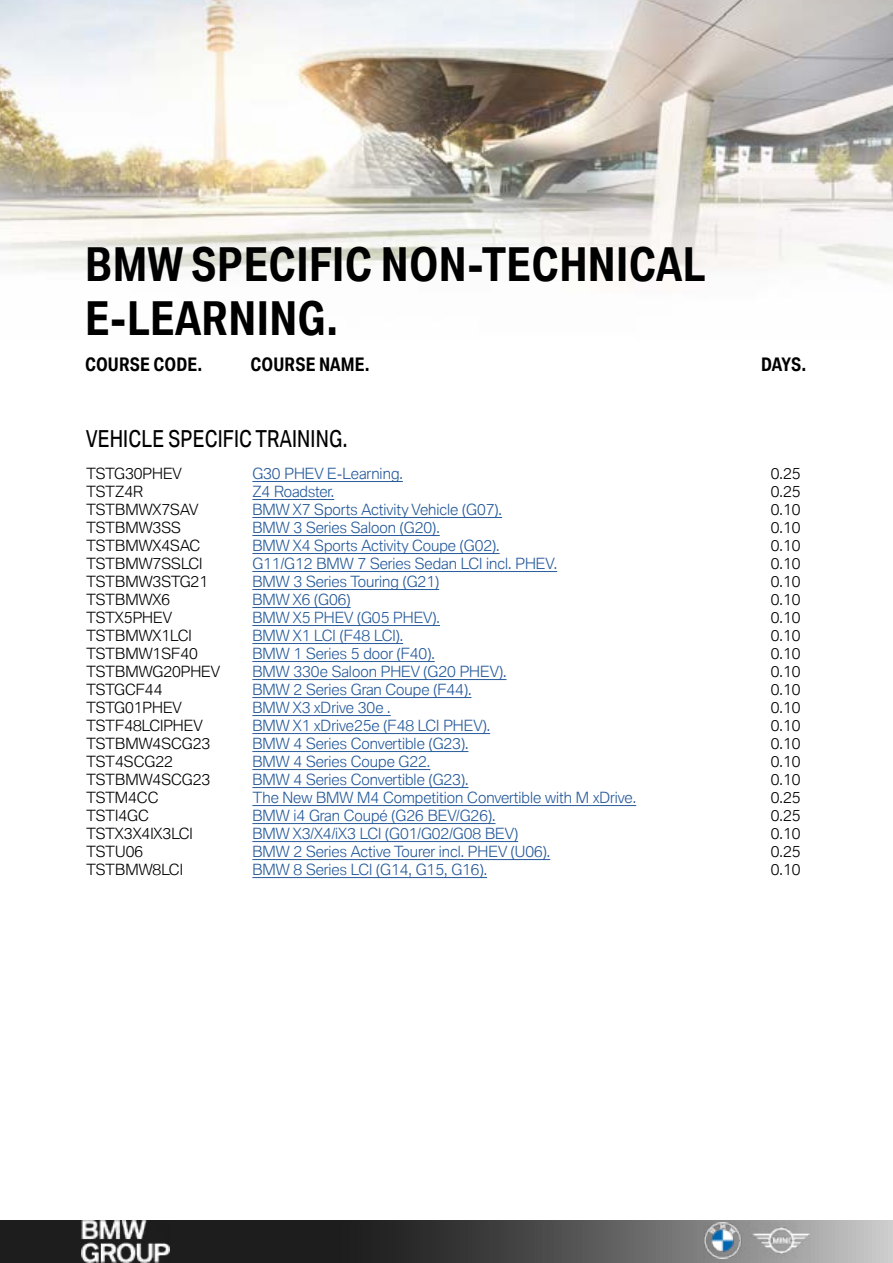
<style>
.page{position:relative;width:893px;height:1263px;background:#fff}
.page>*{position:absolute;margin:0;border:0;box-sizing:border-box;transform-origin:0 0}
.t1{font:700 45px/54px "BMW Group Condensed";color:#000}
.t2{font:22.5px "BMW Group Condensed";color:#000}
.t3{font:700 18px "BMW Group Condensed";color:#000}
.t4{font:300 15px/18px "BMW Group";color:#275b9b}
.t5{font:300 15px/18px "BMW Group";color:#000}
</style>
<div class="page">
<img style="left:0;top:0;width:893px;height:879px">
<svg style="left:0;top:1220px;width:893px;height:43px;background:#484848"></svg>
<img style="left:704px;top:1222px;width:105px;height:36px">
<img style="left:82px;top:1220px;width:87px;height:42px">
<hr style="left:252px;top:481px;width:151px;height:1px;background:#275b9b">
<hr style="left:252px;top:499px;width:82px;height:1px;background:#275b9b">
<hr style="left:252px;top:517px;width:250px;height:1px;background:#275b9b">
<hr style="left:252px;top:535px;width:188px;height:1px;background:#275b9b">
<hr style="left:252px;top:553px;width:248px;height:1px;background:#275b9b">
<hr style="left:252px;top:571px;width:305px;height:1px;background:#275b9b">
<hr style="left:252px;top:589px;width:187px;height:1px;background:#275b9b">
<hr style="left:252px;top:607px;width:99px;height:1px;background:#275b9b">
<hr style="left:252px;top:625px;width:188px;height:1px;background:#275b9b">
<hr style="left:252px;top:643px;width:151px;height:1px;background:#275b9b">
<hr style="left:252px;top:661px;width:183px;height:1px;background:#275b9b">
<hr style="left:252px;top:679px;width:254px;height:1px;background:#275b9b">
<hr style="left:252px;top:697px;width:219px;height:1px;background:#275b9b">
<hr style="left:252px;top:715px;width:139px;height:1px;background:#275b9b">
<hr style="left:252px;top:733px;width:238px;height:1px;background:#275b9b">
<hr style="left:252px;top:751px;width:216px;height:1px;background:#275b9b">
<hr style="left:252px;top:769px;width:178px;height:1px;background:#275b9b">
<hr style="left:252px;top:787px;width:216px;height:1px;background:#275b9b">
<hr style="left:252px;top:805px;width:384px;height:1px;background:#275b9b">
<hr style="left:252px;top:823px;width:243px;height:1px;background:#275b9b">
<hr style="left:252px;top:841px;width:266px;height:1px;background:#275b9b">
<hr style="left:252px;top:859px;width:298px;height:1px;background:#275b9b">
<hr style="left:252px;top:877px;width:235px;height:1px;background:#275b9b">
<h1 class="t1" style="left:85px;top:235px;width:622px">BMW SPECIFIC NON-TECHNICAL<br>E-LEARNING.</h1>
<p class="t3" style="left:85px;top:352px;width:119px">COURSE CODE.</p>
<p class="t3" style="left:250px;top:352px;width:121px">COURSE NAME.</p>
<p class="t3" style="left:761px;top:352px;width:47px">DAYS.</p>
<h2 class="t2" style="left:86px;top:424px;width:263px">VEHICLE SPECIFIC TRAINING.</h2>
<p class="t5" style="left:86px;top:467px;width:135px">TSTG30PHEV<br>TSTZ4R<br>TSTBMWX7SAV<br>TSTBMW3SS<br>TSTBMWX4SAC<br>TSTBMW7SSLCI<br>TSTBMW3STG21<br>TSTBMWX6<br>TSTX5PHEV<br>TSTBMWX1LCI<br>TSTBMW1SF40<br>TSTBMWG20PHEV<br>TSTGCF44<br>TSTG01PHEV<br>TSTF48LCIPHEV<br>TSTBMW4SCG23<br>TST4SCG22<br>TSTBMW4SCG23<br>TSTM4CC<br>TSTI4GC<br>TSTX3X4IX3LCI<br>TSTU06<br>TSTBMW8LCI</p>
<p class="t4" style="left:252px;top:467px;width:385px">G30 PHEV E-Learning.<br>Z4 Roadster.<br>BMW X7 Sports Activity Vehicle (G07).<br>BMW 3 Series Saloon (G20).<br>BMW X4 Sports Activity Coupe (G02).<br>G11/G12 BMW 7 Series Sedan LCI incl. PHEV.<br>BMW 3 Series Touring (G21)<br>BMW X6 (G06)<br>BMW X5 PHEV (G05 PHEV).<br>BMW X1 LCI (F48 LCI).<br>BMW 1 Series 5 door (F40).<br>BMW 330e Saloon PHEV (G20 PHEV).<br>BMW 2 Series Gran Coupe (F44).<br>BMW X3 xDrive 30e .<br>BMW X1 xDrive25e (F48 LCI PHEV).<br>BMW 4 Series Convertible (G23).<br>BMW 4 Series Coupe G22.<br>BMW 4 Series Convertible (G23).<br>The New BMW M4 Competition Convertible with M xDrive.<br>BMW i4 Gran Coupé (G26 BEV/G26).<br>BMW X3/X4/iX3 LCI (G01/G02/G08 BEV)<br>BMW 2 Series Active Tourer incl. PHEV (U06).<br>BMW 8 Series LCI (G14, G15, G16).</p>
<p class="t5" style="left:771px;top:467px;width:31px;text-align:justify">0.25<br>0.25<br>0.10<br>0.10<br>0.10<br>0.10<br>0.10<br>0.10<br>0.10<br>0.10<br>0.10<br>0.10<br>0.10<br>0.10<br>0.10<br>0.10<br>0.10<br>0.10<br>0.25<br>0.25<br>0.10<br>0.25<br>0.10</p>
</div>
